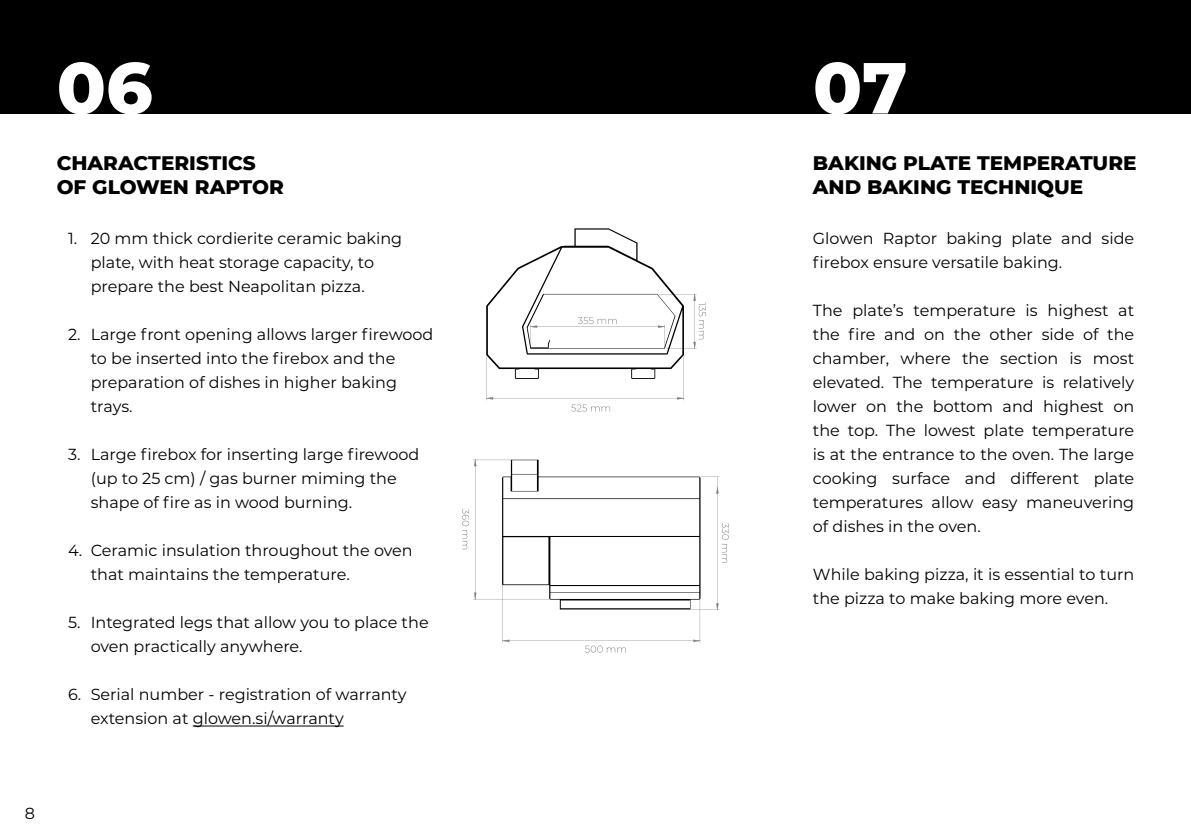
<style>
.page{position:relative;width:1191px;height:840px;background:#fff}
.page>*{position:absolute;margin:0;border:0;box-sizing:border-box;transform-origin:0 0}
.t1{font:800 72px "Montserrat";color:#fff}
.t2{font:800 20px/24px "Montserrat";color:#000}
.t3{font:16px/24px "Montserrat";color:#000}
</style>
<div class="page">
<div style="left:0;top:0;width:1191px;height:113px;background:#000"></div>
<hr style="left:193px;top:725px;width:151px;height:1px;background:#000">
<svg style="left:486px;top:228px;width:219px;height:183px"></svg>
<svg style="left:462px;top:459px;width:267px;height:193px"></svg>
<h1 class="t1" style="left:57px;top:35px;width:98px">06</h1>
<h1 class="t1" style="left:813px;top:35px;width:96px">07</h1>
<p class="t2" style="left:57px;top:149px;width:229px">CHARACTERISTICS<br>OF GLOWEN RAPTOR</p>
<p class="t2" style="left:813px;top:149px;width:325px">BAKING PLATE TEMPERATURE<br>AND BAKING TECHNIQUE</p>
<p class="t3" style="left:91px;top:225px;width:313px;text-indent:-23px">1. 20 mm thick cordierite ceramic baking plate, with heat storage capacity, to prepare the best Neapolitan pizza.</p>
<p class="t3" style="left:91px;top:321px;width:344px;text-indent:-23px">2. Large front opening allows larger firewood to be inserted into the firebox and the preparation of dishes in higher baking trays.</p>
<p class="t3" style="left:91px;top:441px;width:330px;text-indent:-23px">3. Large firebox for inserting large firewood (up to 25 cm) / gas burner miming the shape of fire as in wood burning.</p>
<p class="t3" style="left:91px;top:537px;width:323px;text-indent:-23px">4. Ceramic insulation throughout the oven that maintains the temperature.</p>
<p class="t3" style="left:91px;top:609px;width:339px;text-indent:-23px">5. Integrated legs that allow you to place the oven practically anywhere.</p>
<p class="t3" style="left:91px;top:681px;width:317px;text-indent:-23px">6. Serial number - registration of warranty extension at glowen.si/warranty</p>
<p class="t3" style="left:813px;top:225px;width:323px">Glowen Raptor baking plate and side firebox ensure versatile baking.</p>
<p class="t3" style="left:813px;top:297px;width:323px;text-align:justify">The plate’s temperature is highest at the fire and on the other side of the chamber, where the section is most elevated. The temperature is relatively lower on the bottom and highest on the top. The lowest plate temperature is at the entrance to the oven. The large cooking surface and different plate temperatures allow easy maneuvering of dishes in the oven.</p>
<p class="t3" style="left:813px;top:561px;width:323px">While baking pizza, it is essential to turn the pizza to make baking more even.</p>
<p class="t3" style="left:25px;top:800px;width:12px">8</p>
</div>
